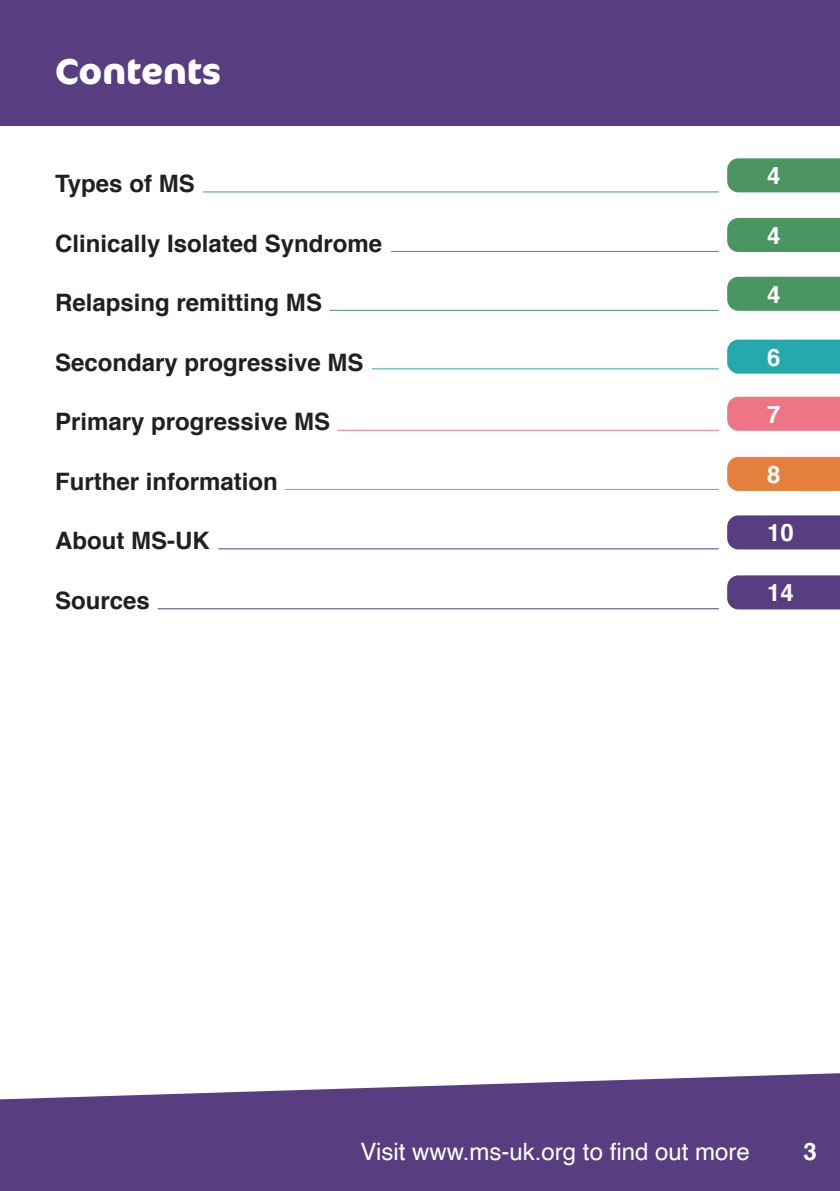
<style>
.page{position:relative;width:840px;height:1191px;background:#fff}
.page>*{position:absolute;margin:0;border:0;box-sizing:border-box;transform-origin:0 0}
.t1{font:700 36px "Cocon Pro";color:#fff}
.t2{font:700 24px "Helvetica";color:#231f20}
.t3{font:24px "Helvetica";color:#fff}
.t4{font:700 24px "Helvetica";color:#fff}
</style>
<div class="page">
<svg style="left:0;top:1073px;width:839px;height:118px;background:#6a528f"></svg>
<div style="left:727px;top:575px;width:112px;height:34px;background:#583d81"></div>
<div style="left:727px;top:277px;width:112px;height:34px;background:#4a9562"></div>
<div style="left:727px;top:158px;width:112px;height:34px;background:#4a9562"></div>
<div style="left:0;top:0;width:839px;height:126px;background:#583d81"></div>
<hr style="left:203px;top:191px;width:515px;height:1px;background:#4a9562">
<hr style="left:329px;top:310px;width:389px;height:1px;background:#4a9562">
<hr style="left:337px;top:430px;width:381px;height:1px;background:#ee7684">
<hr style="left:284px;top:489px;width:434px;height:1px;background:#e57f3e">
<hr style="left:157px;top:608px;width:561px;height:1px;background:#583d81">
<hr style="left:391px;top:251px;width:327px;height:1px;background:#4a9562">
<hr style="left:371px;top:368px;width:347px;height:1px;background:#26a9ad">
<hr style="left:218px;top:548px;width:500px;height:1px;background:#583d81">
<div style="left:727px;top:515px;width:112px;height:34px;background:#583d81"></div>
<div style="left:727px;top:457px;width:112px;height:34px;background:#e57f3e"></div>
<div style="left:727px;top:397px;width:112px;height:34px;background:#ee7684"></div>
<div style="left:727px;top:340px;width:112px;height:34px;background:#26a9ad"></div>
<div style="left:727px;top:218px;width:112px;height:34px;background:#4a9562"></div>
<svg style="left:836px;top:1188px;width:4px;height:3px"></svg>
<p class="t1" style="left:55px;top:47px;width:168px">Contents</p>
<p class="t2" style="left:55px;top:164px;width:141px">Types of MS</p>
<p class="t2" style="left:55px;top:224px;width:328px">Clinically Isolated Syndrome</p>
<p class="t2" style="left:55px;top:283px;width:268px">Relapsing remitting MS</p>
<p class="t2" style="left:55px;top:343px;width:310px">Secondary progressive MS</p>
<p class="t2" style="left:55px;top:403px;width:276px">Primary progressive MS</p>
<p class="t2" style="left:55px;top:462px;width:224px">Further information</p>
<p class="t2" style="left:55px;top:522px;width:156px">About MS-UK</p>
<p class="t2" style="left:55px;top:581px;width:96px">Sources</p>
<p class="t4" style="left:766px;top:157px;width:15px">4</p>
<p class="t4" style="left:766px;top:216px;width:15px">4</p>
<p class="t4" style="left:766px;top:275px;width:15px">4</p>
<p class="t4" style="left:766px;top:338px;width:15px">6</p>
<p class="t4" style="left:766px;top:395px;width:15px">7</p>
<p class="t4" style="left:766px;top:455px;width:15px">8</p>
<p class="t4" style="left:766px;top:514px;width:28px">10</p>
<p class="t4" style="left:766px;top:574px;width:28px">14</p>
<p class="t3" style="left:360px;top:1133px;width:391px">Visit www.ms-uk.org to find out more</p>
<p class="t4" style="left:802px;top:1132px;width:15px">3</p>
</div>
